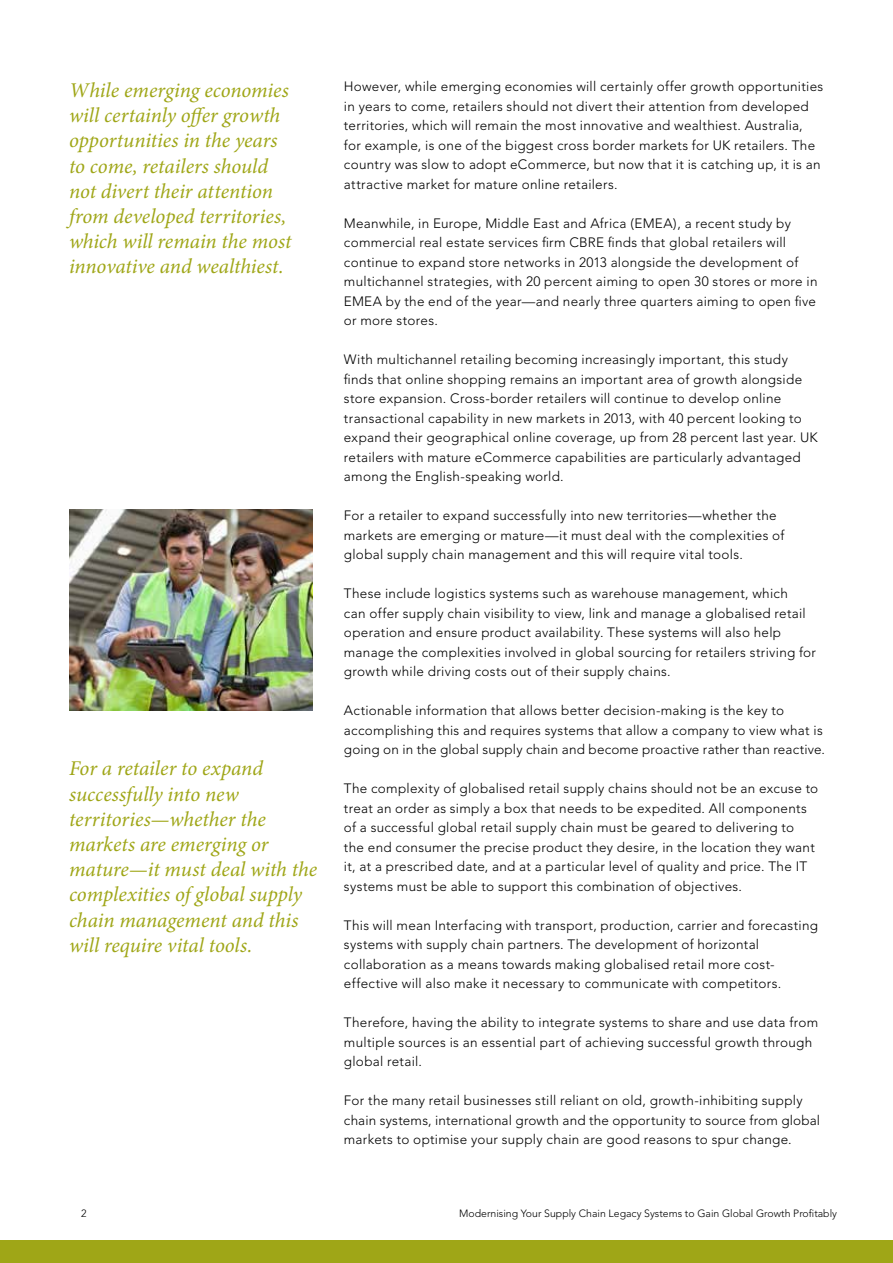
<style>
.page{position:relative;width:893px;height:1263px;background:#fff}
.page>*{position:absolute;margin:0;border:0;box-sizing:border-box;transform-origin:0 0}
.t1{font:italic 21px/25.2px "Minion Pro";letter-spacing:-.005em;color:#9fa617}
.t2{font:300 13.5px/19.5px "Avenir";letter-spacing:.02em;color:#000}
.t3{font:300 10.5px "Avenir";color:#000}
</style>
<div class="page">
<img style="left:69px;top:510px;width:243px;height:200px">
<div style="left:0;top:1240px;width:893px;height:23px;background:#9fa617"></div>
<h1 class="t1" style="left:69px;top:78px;width:224px">While emerging economies will certainly offer growth opportunities in the years to come, retailers should not divert their attention from developed territories, which will remain the most innovative and wealthiest.</h1>
<h1 class="t1" style="left:69px;top:756px;width:250px">For a retailer to expand successfully into new territories—whether the markets are emerging or mature—it must deal with the complexities of global supply chain management and this will require vital tools.</h1>
<p class="t2" style="left:344px;top:77px;width:481px">However, while emerging economies will certainly offer growth opportunities in years to come, retailers should not divert their attention from developed territories, which will remain the most innovative and wealthiest. Australia,<br>for example, is one of the biggest cross border markets for UK retailers. The country was slow to adopt eCommerce, but now that it is catching up, it is an attractive market for mature online retailers.</p>
<p class="t2" style="left:344px;top:213px;width:475px">Meanwhile, in Europe, Middle East and Africa (EMEA), a recent study by commercial real estate services firm CBRE finds that global retailers will continue to expand store networks in 2013 alongside the development of multichannel strategies, with 20 percent aiming to open 30 stores or more in EMEA by the end of the year—and nearly three quarters aiming to open five or more stores.</p>
<p class="t2" style="left:344px;top:350px;width:475px">With multichannel retailing becoming increasingly important, this study finds that online shopping remains an important area of growth alongside store expansion. Cross-border retailers will continue to develop online transactional capability in new markets in 2013, with 40 percent looking to expand their geographical online coverage, up from 28 percent last year. UK retailers with mature eCommerce capabilities are particularly advantaged among the English-speaking world.</p>
<p class="t2" style="left:344px;top:506px;width:442px">For a retailer to expand successfully into new territories—whether the markets are emerging or mature—it must deal with the complexities of global supply chain management and this will require vital tools.</p>
<p class="t2" style="left:344px;top:584px;width:474px">These include logistics systems such as warehouse management, which<br>can offer supply chain visibility to view, link and manage a globalised retail operation and ensure product availability. These systems will also help manage the complexities involved in global sourcing for retailers striving for growth while driving costs out of their supply chains.</p>
<p class="t2" style="left:344px;top:701px;width:483px">Actionable information that allows better decision-making is the key to accomplishing this and requires systems that allow a company to view what is going on in the global supply chain and become proactive rather than reactive.</p>
<p class="t2" style="left:344px;top:779px;width:476px">The complexity of globalised retail supply chains should not be an excuse to treat an order as simply a box that needs to be expedited. All components of a successful global retail supply chain must be geared to delivering to<br>the end consumer the precise product they desire, in the location they want it, at a prescribed date, and at a particular level of quality and price. The IT systems must be able to support this combination of objectives.</p>
<p class="t2" style="left:344px;top:915px;width:475px">This will mean Interfacing with transport, production, carrier and forecasting systems with supply chain partners. The development of horizontal collaboration as a means towards making globalised retail more cost&shy;effective will also make it necessary to communicate with competitors.</p>
<p class="t2" style="left:344px;top:1013px;width:476px">Therefore, having the ability to integrate systems to share and use data from multiple sources is an essential part of achieving successful growth through global retail.</p>
<p class="t2" style="left:344px;top:1091px;width:478px">For the many retail businesses still reliant on old, growth-inhibiting supply chain systems, international growth and the opportunity to source from global markets to optimise your supply chain are good reasons to spur change.</p>
<p class="t3" style="left:81px;top:1207px;width:7px">2</p>
<p class="t3" style="left:459px;top:1207px;width:379px">Modernising Your Supply Chain Legacy Systems to Gain Global Growth Profitably</p>
</div>
